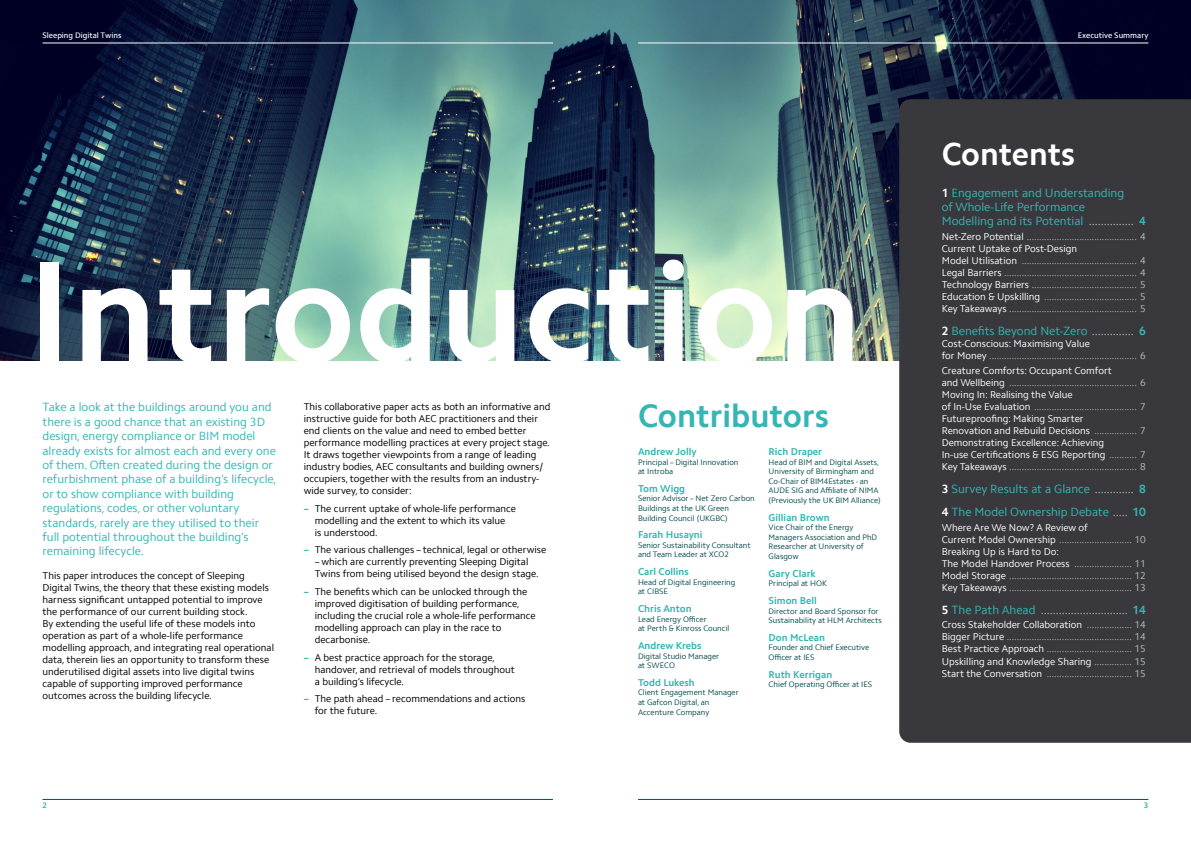
<style>
.page{position:relative;width:1191px;height:842px;background:#fff}
.page>*{position:absolute;margin:0;border:0;box-sizing:border-box;transform-origin:0 0}
.t1{font:700 144.1px "Camphor Pro";color:#fff}
.t2{font:700 32.6px "Camphor Pro";color:#35b6b4}
.t3{font:700 32px "Camphor Pro";color:#fff}
.t4{font:12px/14.4px "Camphor Pro";color:#35b6b4}
.t5{font:12px "Camphor Pro";color:#b4bebd}
.t6{font:10px/12px "Camphor Pro";color:#000}
.t7{font:10px/12px "Camphor Pro";color:#b4bebd}
.t8{font:10px/12px "Camphor Pro";color:#fff}
.t9{font:700 10px "Camphor Pro";color:#35b6b4}
.t10{font:8px/9.6px "Camphor Pro";color:#074c4e}
.t11{font:500 8px "Camphor Pro";color:#fff}
.t12{font:700 8px "Camphor Pro";color:#35b6b4}
.s1{font-weight:700;color:#35b6b4}
.s2{font-weight:700;color:#fff}
.s3{color:#b4bebd}
.s4{font-weight:700}
.s5{color:#fff}
.s6{color:#35b6b4}
</style>
<div class="page">
<img style="left:0;top:0;width:1191px;height:360px">
<hr style="left:43px;top:43px;width:510px;height:1px;background:#fff">
<hr style="left:43px;top:799px;width:510px;height:1px;background:#074c4e">
<hr style="left:638px;top:799px;width:510px;height:1px;background:#074c4e">
<hr style="left:638px;top:43px;width:510px;height:1px;background:#fff">
<div style="left:899px;top:99px;width:292px;height:644px;background:#39393d"></div>
<p class="t11" style="left:43px;top:31px;width:80px">Sleeping Digital Twins</p>
<h1 class="t1" style="left:28px;top:227px;width:835px">Introduction</h1>
<p class="t4" style="left:43px;top:400px;width:235px">Take a look at the buildings around you and there is a good chance that an existing 3D design, energy compliance or BIM model already exists for almost each and every one of them. Often created during the design or refurbishment phase of a building’s lifecycle, or to show compliance with building regulations, codes, or other voluntary standards, rarely are they utilised to their full potential throughout the building’s remaining lifecycle.</p>
<p class="t6" style="left:43px;top:569px;width:233px">This paper introduces the concept of Sleeping Digital Twins, the theory that these existing models harness significant untapped potential to improve the performance of our current building stock.<br>By extending the useful life of these models into operation as part of a whole-life performance modelling approach, and integrating real operational data, therein lies an opportunity to transform these underutilised digital assets into live digital twins capable of supporting improved performance outcomes across the building lifecycle.</p>
<p class="t6" style="left:304px;top:400px;width:248px">This collaborative paper acts as both an informative and instructive guide for both AEC practitioners and their end clients on the value and need to embed better performance modelling practices at every project stage.<br>It draws together viewpoints from a range of leading industry bodies, AEC consultants and building owners/ occupiers, together with the results from an industry&shy;wide survey, to consider:</p>
<p class="t6" style="left:315px;top:502px;width:203px;text-indent:-11px"><span class="s1">–</span> The current uptake of whole-life performance modelling and the extent to which its value<br>is understood.</p>
<p class="t6" style="left:304px;top:544px;width:244px"><span class="s1">–</span> The various challenges – technical, legal or otherwise</p>
<p class="t6" style="left:315px;top:556px;width:225px">– which are currently preventing Sleeping Digital<br>Twins from being utilised beyond the design stage.</p>
<p class="t6" style="left:315px;top:585px;width:222px;text-indent:-11px"><span class="s1">–</span> The benefits which can be unlocked through the improved digitisation of building performance, including the crucial role a whole-life performance modelling approach can play in the race to decarbonise.</p>
<p class="t6" style="left:315px;top:651px;width:202px;text-indent:-11px"><span class="s1">–</span> A best practice approach for the storage, handover, and retrieval of models throughout a building’s lifecycle.</p>
<p class="t6" style="left:315px;top:693px;width:212px;text-indent:-11px"><span class="s1">–</span> The path ahead – recommendations and actions for the future.</p>
<h2 class="t2" style="left:638px;top:396px;width:192px">Contributors</h2>
<p class="t9" style="left:638px;top:445px;width:60px">Andrew Jolly</p>
<p class="t10" style="left:638px;top:457px;width:102px">Principal – Digital Innovation at Introba</p>
<p class="t9" style="left:638px;top:482px;width:49px">Tom Wigg</p>
<p class="t10" style="left:638px;top:494px;width:118px">Senior Advisor – Net Zero Carbon<br>Buildings at the UK Green<br>Building Council (UKGBC)</p>
<p class="t9" style="left:638px;top:529px;width:66px">Farah Husayni</p>
<p class="t10" style="left:638px;top:540px;width:114px">Senior Sustainability Consultant and Team Leader at XCO2</p>
<p class="t9" style="left:638px;top:566px;width:52px">Carl Collins</p>
<p class="t10" style="left:638px;top:577px;width:99px">Head of Digital Engineering at CIBSE</p>
<p class="t9" style="left:638px;top:603px;width:55px">Chris Anton</p>
<p class="t10" style="left:638px;top:614px;width:93px">Lead Energy Officer<br>at Perth &amp; Kinross Council</p>
<p class="t9" style="left:638px;top:639px;width:65px">Andrew Krebs</p>
<p class="t10" style="left:638px;top:651px;width:83px">Digital Studio Manager at SWECO</p>
<p class="t9" style="left:638px;top:676px;width:58px">Todd Lukesh</p>
<p class="t10" style="left:638px;top:688px;width:102px">Client Engagement Manager at Gafcon Digital, an<br>Accenture Company</p>
<p class="t9" style="left:768px;top:445px;width:55px">Rich Draper</p>
<p class="t10" style="left:768px;top:457px;width:114px">Head of BIM and Digital Assets,<br>University of Birmingham and<br>Co-Chair of BIM4Estates - an<br>AUDE SIG and Affiliate of NIMA (Previously the UK BIM Alliance)</p>
<p class="t9" style="left:768px;top:511px;width:62px">Gillian Brown</p>
<p class="t10" style="left:768px;top:523px;width:110px">Vice Chair of the Energy<br>Managers Association and PhD<br>Researcher at University of<br>Glasgow</p>
<p class="t9" style="left:768px;top:567px;width:49px">Gary Clark</p>
<p class="t10" style="left:768px;top:579px;width:60px">Principal at HOK</p>
<p class="t9" style="left:768px;top:594px;width:50px">Simon Bell</p>
<p class="t10" style="left:768px;top:606px;width:115px">Director and Board Sponsor for<br>Sustainability at HLM Architects</p>
<p class="t9" style="left:768px;top:631px;width:58px">Don McLean</p>
<p class="t10" style="left:768px;top:643px;width:102px">Founder and Chief Executive<br>Officer at IES</p>
<p class="t9" style="left:768px;top:668px;width:65px">Ruth Kerrigan</p>
<p class="t10" style="left:768px;top:680px;width:105px">Chief Operating Officer at IES</p>
<p class="t11" style="left:1077px;top:31px;width:72px">Executive Summary</p>
<h3 class="t3" style="left:941px;top:135px;width:135px">Contents</h3>
<p class="t4" style="left:941px;top:185px;width:205px"><span class="s2">1</span> Engagement and Understanding<br>of Whole-Life Performance<br>Modelling and its Potential <span class="s3">...............</span> <span class="s4">4</span></p>
<p class="t7" style="left:941px;top:231px;width:205px"><span class="s5">Net-Zero Potential</span> ............................................ 4<br><span class="s5">Current Uptake of Post-Design<br>Model Utilisation</span> .............................................. 4<br><span class="s5">Legal Barriers</span> ..................................................... 4<br><span class="s5">Technology Barriers</span> .......................................... 5<br><span class="s5">Education &amp; Upskilling</span> ..................................... 5<br><span class="s5">Key Takeaways</span> ................................................... 5</p>
<p class="t4" style="left:941px;top:324px;width:205px"><span class="s2">2</span> Benefits Beyond Net-Zero <span class="s3">..............</span> <span class="s4">6</span></p>
<p class="t7" style="left:941px;top:338px;width:205px"><span class="s5">Cost-Conscious: Maximising Value<br>for Money</span> ........................................................... 6</p>
<p class="t8" style="left:941px;top:365px;width:205px">Creature Comforts: Occupant Comfort<br>and Wellbeing <span class="s3">................................................... 6<br></span>Moving In: Realising the Value<br>of In-Use Evaluation <span class="s3">......................................... 7<br></span>Futureproofing: Making Smarter<br>Renovation and Rebuild Decisions <span class="s3">................. 7<br></span>Demonstrating Excellence: Achieving<br>In-use Certifications &amp; ESG Reporting <span class="s3">........... 7<br></span>Key Takeaways <span class="s3">................................................... 8</span></p>
<p class="t4" style="left:941px;top:477px;width:205px;line-height:22.9px"><span class="s2">3</span> Survey Results at a Glance <span class="s3">.............</span> <span class="s4">8<br></span><span class="s2">4</span> The Model Ownership Debate <span class="s3">.....</span> <span class="s4">10</span></p>
<p class="t7" style="left:941px;top:521px;width:205px"><span class="s5">Where Are We Now? A Review of<br>Current Model Ownership</span> ............................. 10<br><span class="s5">Breaking Up is Hard to Do:<br>The Model Handover Process</span> ....................... 11<br><span class="s5">Model Storage</span> ................................................. 12<br><span class="s5">Key Takeaways</span> ................................................. 13</p>
<p class="t5" style="left:941px;top:602px;width:205px"><span class="s2">5</span> <span class="s6">The Path Ahead</span> ............................. <span class="s1">14</span></p>
<p class="t7" style="left:941px;top:619px;width:205px;text-align:justify"><span class="s5">Cross Stakeholder Collaboration</span> .................. 14<br><span class="s5">Bigger Picture</span> .................................................. 14<br><span class="s5">Best Practice Approach</span> .................................. 15<br><span class="s5">Upskilling and Knowledge Sharing</span> ............... 15<br><span class="s5">Start the Conversation</span> .................................. 15</p>
<p class="t12" style="left:43px;top:801px;width:6px">2</p>
<p class="t12" style="left:1144px;top:801px;width:6px">3</p>
</div>
